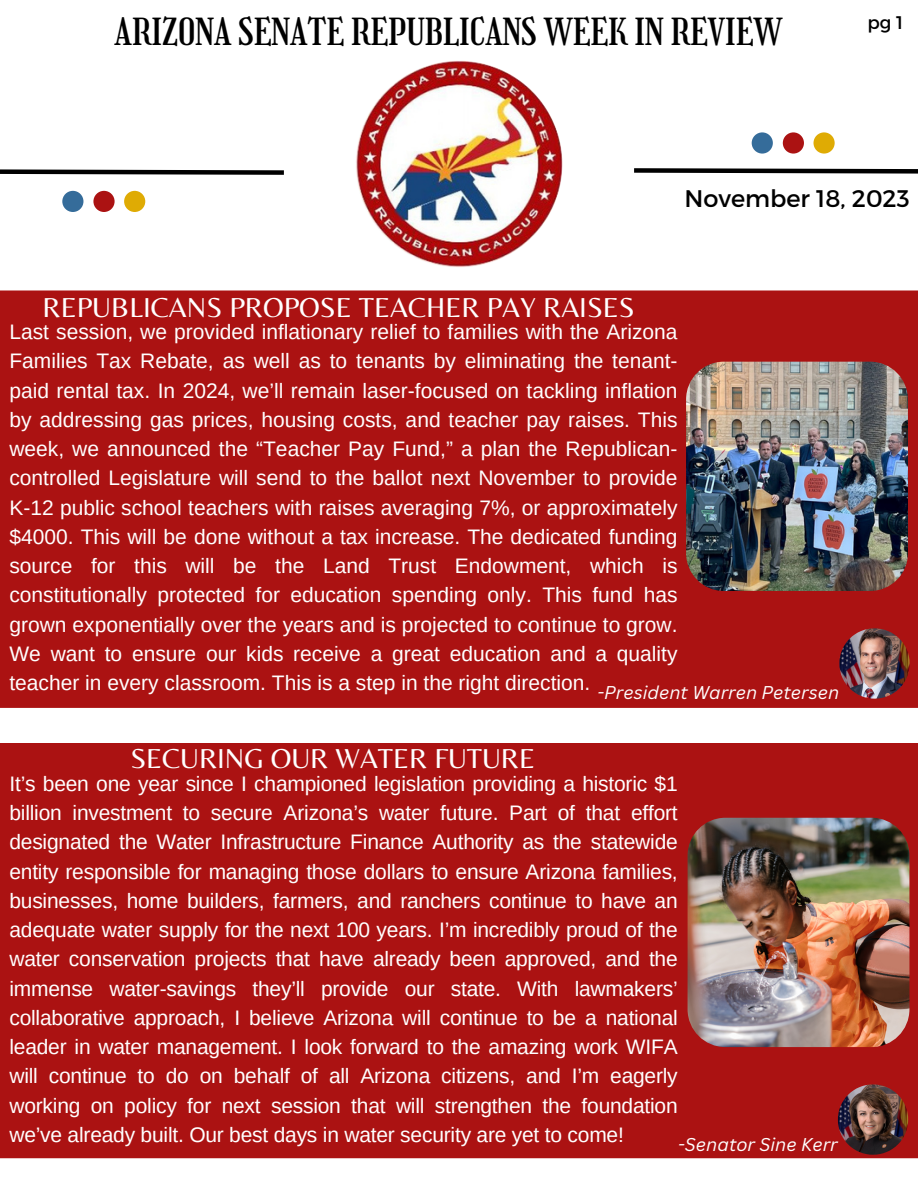
<style>
.page{position:relative;width:918px;height:1188px;background:#fff}
.page>*{position:absolute;margin:0;border:0;box-sizing:border-box;transform-origin:0 0}
.t1{font:36.45px "Girassol";color:#000}
.t2{font:28.5px "Belleza";color:#fff}
.t3{font:24px "Montserrat";color:#000}
.t4{font:21px/29.2px "Arimo";letter-spacing:-.005em;color:#fff;text-align:justify}
.t5{font:18.3px "Montserrat";color:#000}
.t6{font:italic 18px "Canva Sans";color:#fff}
</style>
<div class="page">
<svg style="left:0;top:169px;width:284px;height:6px;background:#3f3f3f"></svg>
<svg style="left:634px;top:168px;width:284px;height:6px;background:#3f3f3f"></svg>
<div style="left:0;top:290px;width:918px;height:418px;background:#ab1212"></div>
<img style="left:686px;top:362px;width:222px;height:229px;border-radius:38px">
<div style="left:752px;top:132px;width:21px;height:22px;background:#356c9a;border-radius:50%"></div>
<div style="left:783px;top:132px;width:21px;height:22px;background:#ab1212;border-radius:50%"></div>
<div style="left:814px;top:132px;width:21px;height:22px;background:#dfab04;border-radius:50%"></div>
<div style="left:62px;top:191px;width:21px;height:21px;background:#356c9a;border-radius:50%"></div>
<div style="left:93px;top:191px;width:22px;height:21px;background:#ab1212;border-radius:50%"></div>
<div style="left:124px;top:191px;width:21px;height:21px;background:#dfab04;border-radius:50%"></div>
<div style="left:0;top:743px;width:918px;height:415px;background:#ab1212"></div>
<img style="left:356px;top:61px;width:206px;height:206px">
<img style="left:688px;top:818px;width:221px;height:229px;border-radius:38px">
<img style="left:839px;top:628px;width:71px;height:71px">
<img style="left:838px;top:1084px;width:70px;height:71px">
<p class="t1" style="left:115px;top:10px;width:669px">ARIZONA SENATE REPUBLICANS WEEK IN REVIEW</p>
<p class="t5" style="left:868px;top:10px;width:37px">pg 1</p>
<p class="t2" style="left:43px;top:291px;width:594px">REPUBLICANS PROPOSE TEACHER PAY RAISES</p>
<p class="t3" style="left:684px;top:182px;width:227px">November 18, 2023</p>
<p class="t4" style="left:9px;top:317px;width:670px">Last session, we provided inflationary relief to families with the Arizona Families Tax Rebate, as well as to tenants by eliminating the tenant&shy;paid rental tax. In 2024, we’ll remain laser-focused on tackling inflation by addressing gas prices, housing costs, and teacher pay raises. This week, we announced the “Teacher Pay Fund,” a plan the Republican&shy;controlled Legislature will send to the ballot next November to provide K-12 public school teachers with raises averaging 7%, or approximately $4000. This will be done without a tax increase. The dedicated funding source for this will be the Land Trust Endowment, which is constitutionally protected for education spending only. This fund has grown exponentially over the years and is projected to continue to grow.<br>We want to ensure our kids receive a great education and a quality teacher in every classroom. This is a step in the right direction.</p>
<p class="t6" style="left:597px;top:680px;width:243px">-President Warren Petersen</p>
<p class="t2" style="left:130px;top:741px;width:406px">SECURING OUR WATER FUTURE</p>
<p class="t4" style="left:9px;top:769px;width:670px">It’s been one year since I championed legislation providing a historic $1 billion investment to secure Arizona’s water future. Part of that effort designated the Water Infrastructure Finance Authority as the statewide entity responsible for managing those dollars to ensure Arizona families, businesses, home builders, farmers, and ranchers continue to have an adequate water supply for the next 100 years. I’m incredibly proud of the water conservation projects that have already been approved, and the immense water-savings they’ll provide our state. With lawmakers’ collaborative approach, I believe Arizona will continue to be a national leader in water management. I look forward to the amazing work WIFA will continue to do on behalf of all Arizona citizens, and I’m eagerly working on policy for next session that will strengthen the foundation we’ve already built. Our best days in water security are yet to come!</p>
<p class="t6" style="left:678px;top:1132px;width:161px">-Senator Sine Kerr</p>
</div>
